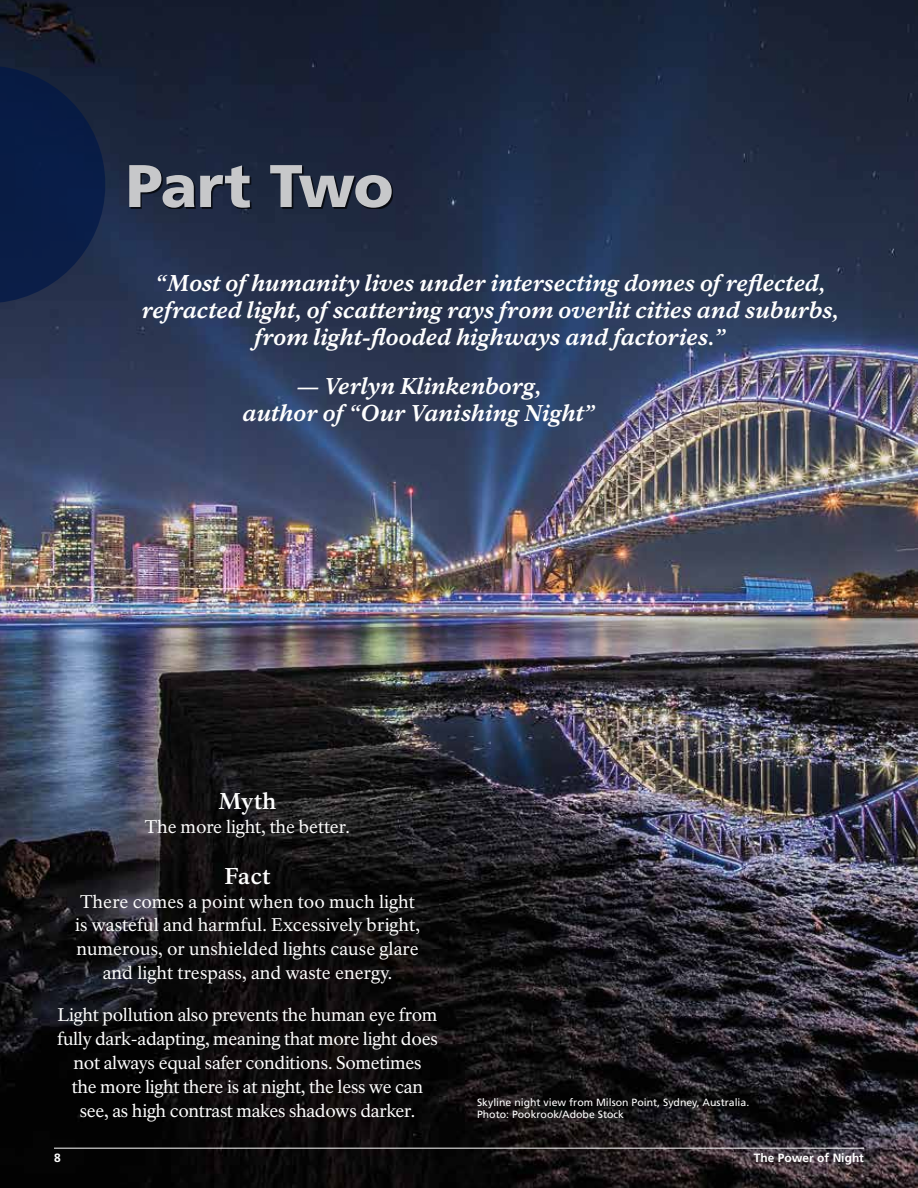
<style>
.page{position:relative;width:918px;height:1188px;background:#fff}
.page>*{position:absolute;margin:0;border:0;box-sizing:border-box;transform-origin:0 0}
.t1{font:900 60px "Frutiger LT Std";letter-spacing:-.025em;color:#c7c8ca}
.t2{font:italic 800 22.5px/27px "NPS Rawlinson OT";color:#fff;text-align:center}
.t3{font:700 22.5px "NPS Rawlinson OT";letter-spacing:.01em;color:#fff}
.t4{font:18px/24px "NPS Rawlinson OT";letter-spacing:-.01em;color:#fff;text-align:center}
.t5{font:700 12px "Frutiger LT Std";color:#fff}
.t6{font:10.5px/12px "Frutiger LT Std";color:#fff}
</style>
<div class="page">
<img style="left:0;top:0;width:918px;height:1188px">
<div style="left:131px;top:166px;width:262px;height:43px;background:#000;opacity:.75"></div>
<svg style="left:0;top:66px;width:105px;height:237px;background:#0d1f45"></svg>
<hr style="left:54px;top:1148px;width:810px;height:1px;background:#fff">
<h2 class="t1" style="left:126px;top:150px;width:269px">Part Two</h2>
<p class="t2" style="left:142px;top:270px;width:699px">“Most of humanity lives under intersecting domes of reflected, refracted light, of scattering rays from overlit cities and suburbs, from light-flooded highways and factories.”</p>
<p class="t2" style="left:243px;top:373px;width:355px">— Verlyn Klinkenborg,<br>author of “Our Vanishing Night”</p>
<p class="t3" style="left:218px;top:787px;width:60px">Myth</p>
<p class="t4" style="left:145px;top:814px;width:203px">The more light, the better</p>
<p class="t3" style="left:224px;top:862px;width:48px">Fact</p>
<p class="t4" style="left:75px;top:889px;width:346px">There comes a point when too much light is wasteful and harmful Excessively bright, numerous, or unshielded lights cause glare and light trespass, and waste energy</p>
<p class="t4" style="left:57px;top:1003px;width:382px">Light pollution also prevents the human eye from fully dark-adapting, meaning that more light does not always equal safer conditions Sometimes<br>the more light there is at night, the less we can see, as high contrast makes shadows darker</p>
<p class="t6" style="left:477px;top:1096px;width:274px">Skyline night view from Milson Point, Sydney, Australia.<br>Photo: Pookrook/Adobe Stock</p>
<p class="t5" style="left:54px;top:1151px;width:8px">8</p>
<p class="t5" style="left:754px;top:1151px;width:112px">The Power of Night</p>
</div>
